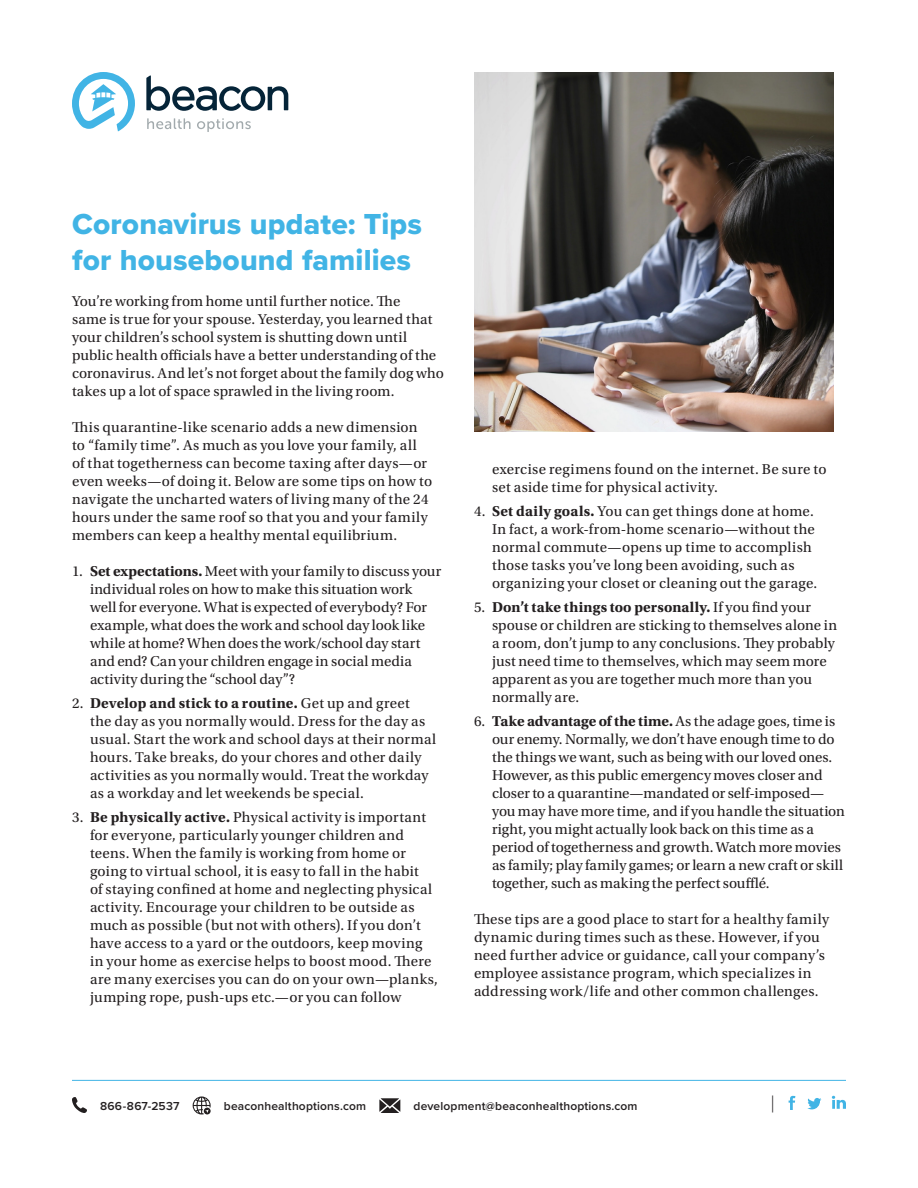
<style>
.page{position:relative;width:918px;height:1188px;background:#fff}
.page>*{position:absolute;margin:0;border:0;box-sizing:border-box;transform-origin:0 0}
.Heading_1{font:30px/36px "Proxima Nova Extrabld";letter-spacing:.005em;color:#41b4e5}
.t1{font:500 24px "Proxima Nova";color:#231f20;scale:.5 1}
.Tip_Sheet-Body_Copy{font:15px/18px "Utopia Std";letter-spacing:.015em;color:#231f20}
.t2{font:600 12px "Proxima Nova";letter-spacing:.015em;color:#231f20}
.s1{font-weight:700}
</style>
<div class="page">
<svg style="left:147px;top:118px;width:44px;height:11px"></svg>
<svg style="left:197px;top:118px;width:54px;height:14px"></svg>
<svg style="left:72px;top:72px;width:63px;height:59px"></svg>
<svg style="left:146px;top:75px;width:142px;height:36px"></svg>
<svg style="left:72px;top:1097px;width:15px;height:16px"></svg>
<svg style="left:193px;top:1096px;width:18px;height:18px"></svg>
<svg style="left:379px;top:1098px;width:21px;height:15px"></svg>
<svg style="left:789px;top:1096px;width:6px;height:14px"></svg>
<svg style="left:807px;top:1098px;width:14px;height:11px"></svg>
<svg style="left:832px;top:1096px;width:14px;height:13px"></svg>
<hr style="left:72px;top:1080px;width:774px;height:1px;background:#41b4e5">
<img style="left:474px;top:72px;width:360px;height:360px">
<p class="Heading_1" style="left:72px;top:206px;width:352px">Coronavirus update: Tips for housebound families</p>
<p class="Tip_Sheet-Body_Copy" style="left:72px;top:292px;width:373px">You’re working from home until further notice. The<br>same is true for your spouse. Yesterday, you learned that your children’s school system is shutting down until public health officials have a better understanding of the coronavirus. And let’s not forget about the family dog who takes up a lot of space sprawled in the living room.</p>
<p class="Tip_Sheet-Body_Copy" style="left:72px;top:418px;width:362px">This quarantine-like scenario adds a new dimension to “family time”. As much as you love your family, all of that togetherness can become taxing after days—or even weeks—of doing it. Below are some tips on how to navigate the uncharted waters of living many of the 24 hours under the same roof so that you and your family members can keep a healthy mental equilibrium.</p>
<p class="Tip_Sheet-Body_Copy" style="left:90px;top:562px;width:353px;text-indent:-18px">1. <span class="s1">Set expectations.</span> Meet with your family to discuss your individual roles on how to make this situation work well for everyone. What is expected of everybody? For example, what does the work and school day look like while at home? When does the work/school day start and end? Can your children engage in social media activity during the “school day”?</p>
<p class="Tip_Sheet-Body_Copy" style="left:90px;top:694px;width:348px;text-indent:-18px">2. <span class="s1">Develop and stick to a routine.</span> Get up and greet<br>the day as you normally would. Dress for the day as usual. Start the work and school days at their normal hours. Take breaks, do your chores and other daily activities as you normally would. Treat the workday as a workday and let weekends be special.</p>
<p class="Tip_Sheet-Body_Copy" style="left:90px;top:808px;width:350px;text-indent:-18px">3. <span class="s1">Be physically active.</span> Physical activity is important for everyone, particularly younger children and teens. When the family is working from home or going to virtual school, it is easy to fall in the habit<br>of staying confined at home and neglecting physical activity. Encourage your children to be outside as much as possible (but not with others). If you don’t have access to a yard or the outdoors, keep moving in your home as exercise helps to boost mood. There are many exercises you can do on your own—planks, jumping rope, push-ups etc.—or you can follow</p>
<p class="Tip_Sheet-Body_Copy" style="left:492px;top:460px;width:336px">exercise regimens found on the internet. Be sure to set aside time for physical activity.</p>
<p class="Tip_Sheet-Body_Copy" style="left:492px;top:502px;width:327px;text-indent:-18px">4. <span class="s1">Set daily goals.</span> You can get things done at home.<br>In fact, a work-from-home scenario—without the normal commute—opens up time to accomplish those tasks you’ve long been avoiding, such as organizing your closet or cleaning out the garage.</p>
<p class="Tip_Sheet-Body_Copy" style="left:492px;top:598px;width:347px;text-indent:-18px">5. <span class="s1">Don’t take things too personally.</span> If you find your spouse or children are sticking to themselves alone in a room, don’t jump to any conclusions. They probably just need time to themselves, which may seem more apparent as you are together much more than you normally are.</p>
<p class="Tip_Sheet-Body_Copy" style="left:492px;top:712px;width:354px;text-indent:-18px">6. <span class="s1">Take advantage of the time.</span> As the adage goes, time is our enemy. Normally, we don’t have enough time to do the things we want, such as being with our loved ones.<br>However, as this public emergency moves closer and closer to a quarantine—mandated or self-imposed— you may have more time, and if you handle the situation right, you might actually look back on this time as a period of togetherness and growth. Watch more movies as family; play family games; or learn a new craft or skill together, such as making the perfect soufflé.</p>
<p class="Tip_Sheet-Body_Copy" style="left:474px;top:910px;width:357px">These tips are a good place to start for a healthy family dynamic during times such as these. However, if you need further advice or guidance, call your company’s employee assistance program, which specializes in addressing work/life and other common challenges.</p>
<p class="t2" style="left:100px;top:1097px;width:81px">866-867-2537</p>
<p class="t2" style="left:224px;top:1097px;width:144px">beaconhealthoptions.com</p>
<p class="t2" style="left:414px;top:1097px;width:226px">development@beaconhealthoptions.com</p>
<h2 class="t1" style="left:772px;top:1086px;width:7px">|</h2>
</div>
